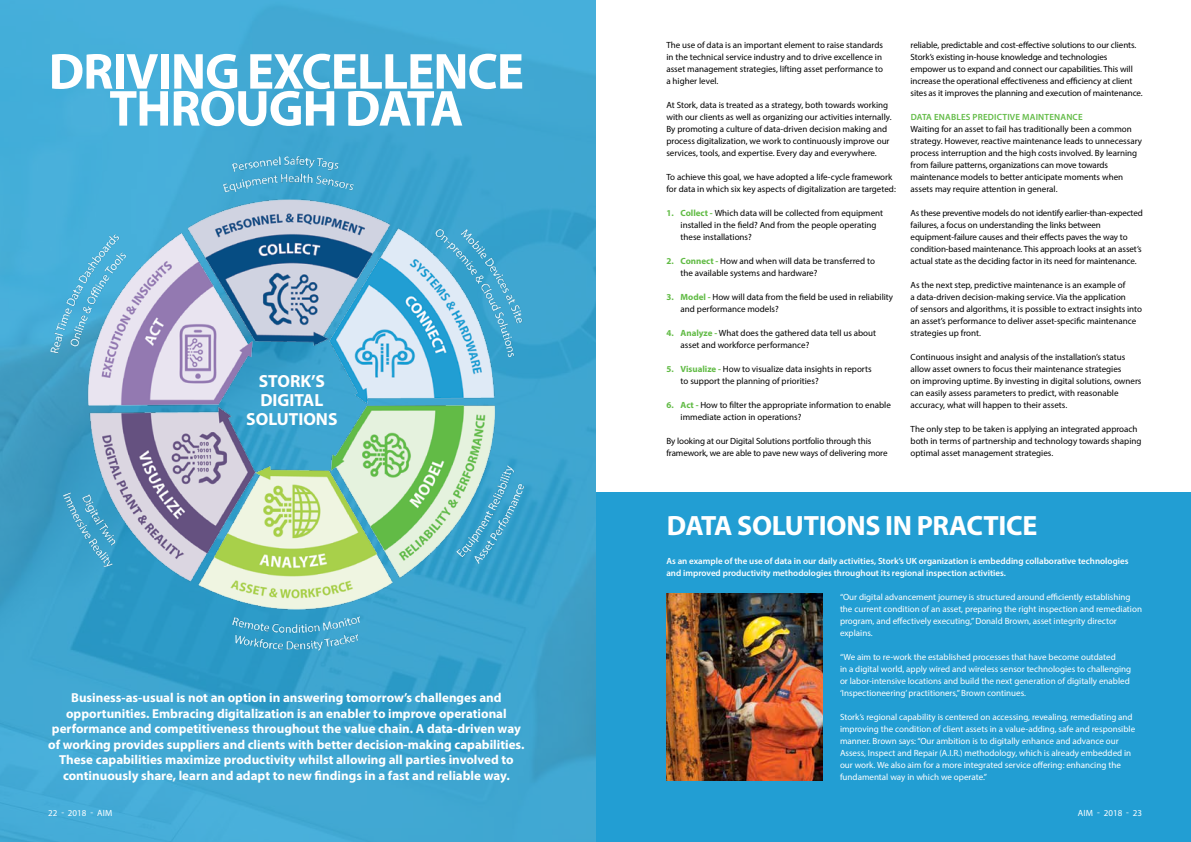
<style>
.page{position:relative;width:1191px;height:842px;background:#fff}
.page>*{position:absolute;margin:0;border:0;box-sizing:border-box;transform-origin:0 0}
.t1{font:700 51px "Myriad Pro";letter-spacing:-.02em;color:#fff}
.t2{font:700 28px "Myriad Pro";letter-spacing:-.01em;color:#fff}
.t3{font:700 17.5px/19px "Myriad Pro";color:#fff;text-align:center}
.t4{font:700 13px/15.6px "Myriad Pro";color:#fff;text-align:center}
.t5{font:9px/12px "Myriad Pro";color:#000}
.t6{font:9px/12px "Myriad Pro";color:#fff}
.t7{font:600 9px/12px "Myriad Pro";color:#fff}
.t8{font:600 9px "Myriad Pro";letter-spacing:.02em;color:#62bb46}
.s1{font-weight:700;color:#62bb46}
</style>
<div class="page">
<div style="left:595px;top:492px;width:596px;height:350px;background:#229ed3"></div>
<img style="left:0;top:0;width:595px;height:842px">
<img style="left:0;top:65px;width:556px;height:676px">
<img style="left:666px;top:594px;width:157px;height:186px">
<h1 class="t1" style="left:49px;top:38px;width:61px">Driving</h1>
<h1 class="t1" style="left:247px;top:38px;width:190px">Excellence</h1>
<h1 class="t1" style="left:109px;top:75px;width:60px">Thro</h1>
<h1 class="t1" style="left:235px;top:75px;width:173px">ugh Data</h1>
<h3 class="t3" style="left:246px;top:371px;width:91px">STORK’S<br>DIGITAL<br>SOLUTIONS</h3>
<p class="t5" style="left:666px;top:39px;width:218px;text-align:justify">The use of data is an important element to raise standards in the technical service industry and to drive excellence in asset management strategies, lifting asset performance to a higher level.</p>
<p class="t5" style="left:666px;top:99px;width:227px">At Stork, data is treated as a strategy, both towards working with our clients as well as organizing our activities internally.<br>By promoting a culture of data-driven decision making and process digitalization, we work to continuously improve our services, tools, and expertise. Every day and everywhere.</p>
<p class="t5" style="left:666px;top:171px;width:231px">To achieve this goal, we have adopted a life-cycle framework for data in which six key aspects of digitalization are targeted:</p>
<p class="t5" style="left:680px;top:207px;width:204px;text-indent:-14px"><span class="s1">1. Collect -</span> Which data will be collected from equipment installed in the field? And from the people operating these installations?</p>
<p class="t5" style="left:680px;top:255px;width:196px;text-indent:-14px"><span class="s1">2. Connect -</span> How and when will data be transferred to the available systems and hardware?</p>
<p class="t5" style="left:680px;top:291px;width:214px;text-indent:-14px"><span class="s1">3. Model -</span> How will data from the field be used in reliability and performance models?</p>
<p class="t5" style="left:680px;top:327px;width:197px;text-indent:-14px"><span class="s1">4. Analyze -</span> What does the gathered data tell us about asset and workforce performance?</p>
<p class="t5" style="left:680px;top:363px;width:193px;text-indent:-14px"><span class="s1">5. Visualize -</span> How to visualize data insights in reports to support the planning of priorities?</p>
<p class="t5" style="left:680px;top:399px;width:212px;text-indent:-14px"><span class="s1">6. Act -</span> How to filter the appropriate information to enable immediate action in operations?</p>
<p class="t5" style="left:666px;top:435px;width:223px">By looking at our Digital Solutions portfolio through this framework, we are able to pave new ways of delivering more</p>
<p class="t5" style="left:910px;top:39px;width:234px">reliable, predictable and cost-effective solutions to our clients.<br>Stork’s existing in-house knowledge and technologies empower us to expand and connect our capabilities. This will increase the operational effectiveness and efficiency at client sites as it improves the planning and execution of maintenance.</p>
<p class="t8" style="left:910px;top:111px;width:118px">Data enables predictive main</p>
<p class="t8" style="left:1044px;top:111px;width:17px">tenanc</p>
<p class="t8" style="left:1078px;top:111px;width:6px">e</p>
<p class="t5" style="left:910px;top:123px;width:233px">Waiting for an asset to fail has traditionally been a common strategy. However, reactive maintenance leads to unnecessary process interruption and the high costs involved. By learning from failure patterns, organizations can move towards maintenance models to better anticipate moments when assets may require attention in general.</p>
<p class="t5" style="left:910px;top:207px;width:234px">As these preventive models do not identify earlier-than-expected failures, a focus on understanding the links between equipment-failure causes and their effects paves the way to condition-based maintenance. This approach looks at an asset’s actual state as the deciding factor in its need for maintenance.</p>
<p class="t5" style="left:910px;top:279px;width:233px">As the next step, predictive maintenance is an example of<br>a data-driven decision-making service. Via the application<br>of sensors and algorithms, it is possible to extract insights into an asset’s performance to deliver asset-specific maintenance strategies up front.</p>
<p class="t5" style="left:910px;top:351px;width:232px">Continuous insight and analysis of the installation’s status allow asset owners to focus their maintenance strategies<br>on improving uptime. By investing in digital solutions, owners can easily assess parameters to predict, with reasonable accuracy, what will happen to their assets.</p>
<p class="t5" style="left:910px;top:423px;width:232px">The only step to be taken is applying an integrated approach both in terms of partnership and technology towards shaping optimal asset management strategies.</p>
<h2 class="t2" style="left:666px;top:507px;width:36px">Data</h2>
<h2 class="t2" style="left:737px;top:507px;width:83px">solution</h2>
<h2 class="t2" style="left:865px;top:507px;width:174px">s in PRACTICE</h2>
<p class="t7" style="left:666px;top:555px;width:463px">As an example of the use of data in our daily activities, Stork’s UK organization is embedding collaborative technologies and improved productivity methodologies throughout its regional inspection activities.</p>
<p class="t6" style="left:840px;top:591px;width:303px">“Our digital advancement journey is structured around efficiently establishing the current condition of an asset, preparing the right inspection and remediation program, and effectively executing,” Donald Brown, asset integrity director explains.</p>
<p class="t6" style="left:840px;top:651px;width:293px">“We aim to re-work the established processes that have become outdated<br>in a digital world, apply wired and wireless sensor technologies to challenging or labor-intensive locations and build the next generation of digitally enabled ‘Inspectioneering’ practitioners,” Brown continues.</p>
<p class="t6" style="left:840px;top:711px;width:297px">Stork’s regional capability is centered on accessing, revealing, remediating and improving the condition of client assets in a value-adding, safe and responsible manner. Brown says: “Our ambition is to digitally enhance and advance our Assess, Inspect and Repair (A.I.R.) methodology, which is already embedded in our work. We also aim for a more integrated service offering: enhancing the fundamental way in which we operate.”</p>
<p class="t4" style="left:48px;top:689px;width:478px">Business-as-usual is not an option in answering tomorrow’s challenges and opportunities. Embracing digitalization is an enabler to improve operational performance and competitiveness throughout the value chain. A data-driven way of working provides suppliers and clients with better decision-making capabilities.<br>These capabilities maximize productivity whilst allowing all parties involved to continuously share, learn and adapt to new findings in a fast and reliable way.</p>
<p class="t6" style="left:48px;top:807px;width:66px">22 - 2018 - AIM</p>
<p class="t6" style="left:1078px;top:807px;width:66px">AIM - 2018 - 23</p>
</div>
